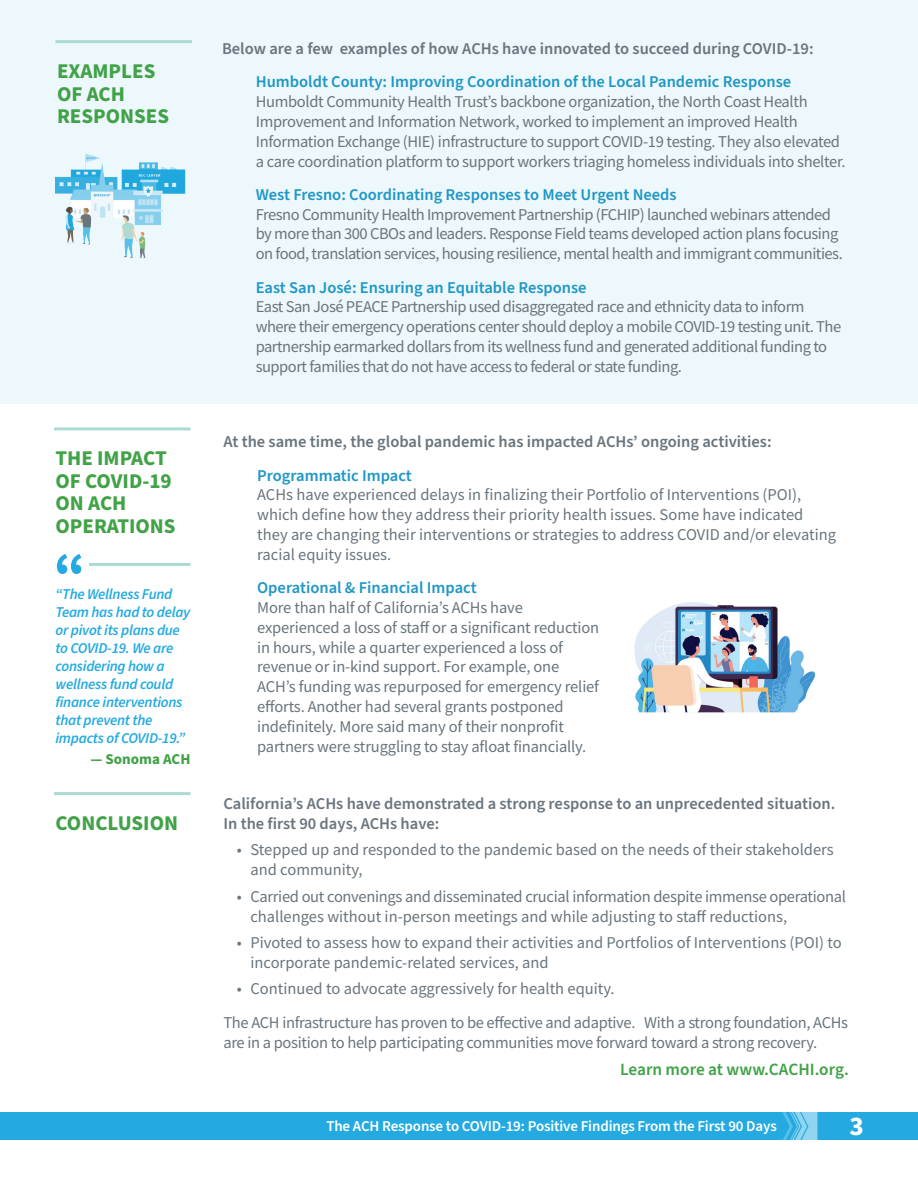
<style>
.page{position:relative;width:918px;height:1188px;background:#fff}
.page>*{position:absolute;margin:0;border:0;box-sizing:border-box;transform-origin:0 0}
.t1{font:900 54px "Source Sans Pro";color:#24aae1}
.t2{font:700 27px "Source Sans Pro";color:#fff}
.t3{font:700 21px/22.5px "Source Sans Pro";color:#41a247}
.t4{font:600 17.25px "Source Sans Pro";color:#41a247}
.t5{font:16.5px/19.8px "Source Sans Pro";letter-spacing:-.02em;color:#69747c}
.t6{font:16.5px/19.8px "Source Sans Pro";color:#69747c}
.t7{font:600 16.5px "Source Sans Pro";color:#2097c4}
.t8{font:600 16.5px/19.8px "Source Sans Pro";color:#6b757e}
.t9{font:600 16.5px "Source Sans Pro";color:#69747c}
.t10{font:italic 600 15px/18px "Source Sans Pro";letter-spacing:-.02em;color:#24aae1}
.t11{font:600 15px "Source Sans Pro";letter-spacing:-.01em;color:#fff}
.t12{font:700 15px "Source Sans Pro";color:#41a247}
</style>
<div class="page">
<div style="left:0;top:1113px;width:918px;height:27px;background:#24aae1"></div>
<svg style="left:780px;top:1112px;width:37px;height:28px"></svg>
<div style="left:0;top:0;width:918px;height:404px;background:#edf8fc"></div>
<hr style="left:54px;top:792px;width:136px;height:3px;background:#aadcd4">
<img style="left:55px;top:153px;width:131px;height:106px">
<hr style="left:54px;top:427px;width:136px;height:3px;background:#aadcd4">
<hr style="left:89px;top:563px;width:101px;height:3px;background:#aadcd4">
<hr style="left:56px;top:40px;width:136px;height:3px;background:#aadcd4">
<img style="left:635px;top:602px;width:180px;height:111px">
<p class="t3" style="left:57px;top:60px;width:114px">EXAMPLES<br>OF ACH<br>RESPONSES</p>
<p class="t3" style="left:56px;top:448px;width:122px">THE IMPACT<br>OF COVID-19<br>ON ACH<br>OPERATIONS</p>
<h1 class="t1" style="left:54px;top:535px;width:33px">“</h1>
<p class="t10" style="left:56px;top:586px;width:136px">“The Wellness Fund<br>Team has had to delay or pivot its plans due to COVID-19. We are considering how a wellness fund could finance interventions that prevent the impacts of COVID-19.”</p>
<p class="t12" style="left:91px;top:749px;width:101px">— Sonoma ACH</p>
<p class="t3" style="left:56px;top:812px;width:124px">CONCLUSION</p>
<p class="t8" style="left:222px;top:39px;width:593px">Below are a few examples of how ACHs have innovated to succeed during COVID-19:</p>
<p class="t7" style="left:256px;top:71px;width:537px">Humboldt County: Improving Coordination of the Local Pandemic Response</p>
<p class="t5" style="left:256px;top:92px;width:591px">Humboldt Community Health Trust’s backbone organization, the North Coast Health Improvement and Information Network, worked to implement an improved Health Information Exchange (HIE) infrastructure to support COVID-19 testing. They also elevated a care coordination platform to support workers triaging homeless individuals into shelter.</p>
<p class="t7" style="left:256px;top:183px;width:423px">West Fresno: Coordinating Responses to Meet Urgent Needs</p>
<p class="t5" style="left:256px;top:204px;width:589px">Fresno Community Health Improvement Partnership (FCHIP) launched webinars attended by more than 300 CBOs and leaders. Response Field teams developed action plans focusing on food, translation services, housing resilience, mental health and immigrant communities.</p>
<p class="t7" style="left:256px;top:276px;width:332px">East San José: Ensuring an Equitable Response</p>
<p class="t5" style="left:256px;top:297px;width:587px">East San José PEACE Partnership used disaggregated race and ethnicity data to inform where their emergency operations center should deploy a mobile COVID-19 testing unit. The partnership earmarked dollars from its wellness fund and generated additional funding to support families that do not have access to federal or state funding.</p>
<p class="t9" style="left:223px;top:431px;width:550px">At the same time, the global pandemic has impacted ACHs’ ongoing activities:</p>
<p class="t7" style="left:257px;top:464px;width:156px">Programmatic Impact</p>
<p class="t6" style="left:257px;top:485px;width:580px">ACHs have experienced delays in finalizing their Portfolio of Interventions (POI), which define how they address their priority health issues. Some have indicated they are changing their interventions or strategies to address COVID and/or elevating racial equity issues.</p>
<p class="t7" style="left:257px;top:577px;width:221px">Operational &amp; Financial Impact</p>
<p class="t5" style="left:257px;top:597px;width:344px">More than half of California’s ACHs have experienced a loss of staff or a significant reduction in hours, while a quarter experienced a loss of revenue or in-kind support. For example, one ACH’s funding was repurposed for emergency relief efforts. Another had several grants postponed indefinitely. More said many of their nonprofit partners were struggling to stay afloat financially.</p>
<p class="t8" style="left:223px;top:794px;width:613px">California’s ACHs have demonstrated a strong response to an unprecedented situation.<br>In the first 90 days, ACHs have:</p>
<p class="t6" style="left:250px;top:840px;width:585px;text-indent:-13px">• Stepped up and responded to the pandemic based on the needs of their stakeholders and community,</p>
<p class="t5" style="left:250px;top:886px;width:597px;text-indent:-13px">• Carried out convenings and disseminated crucial information despite immense operational challenges without in-person meetings and while adjusting to staff reductions,</p>
<p class="t6" style="left:250px;top:933px;width:593px;text-indent:-13px">• Pivoted to assess how to expand their activities and Portfolios of Interventions (POI) to incorporate pandemic-related services, and</p>
<p class="t5" style="left:223px;top:972px;width:626px;line-height:33.3px;text-indent:13px">• Continued to advocate aggressively for health equity.<br>The ACH infrastructure has proven to be effective and adaptive. With a strong foundation, ACHs</p>
<p class="t5" style="left:223px;top:1032px;width:595px">are in a position to help participating communities move forward toward a strong recovery.</p>
<p class="t4" style="left:620px;top:1058px;width:230px">Learn more at www.CACHI.org.</p>
<p class="t11" style="left:326px;top:1116px;width:452px">The ACH Response to COVID-19: Positive Findings From the First 90 Days</p>
<h2 class="t2" style="left:850px;top:1108px;width:16px">3</h2>
</div>
